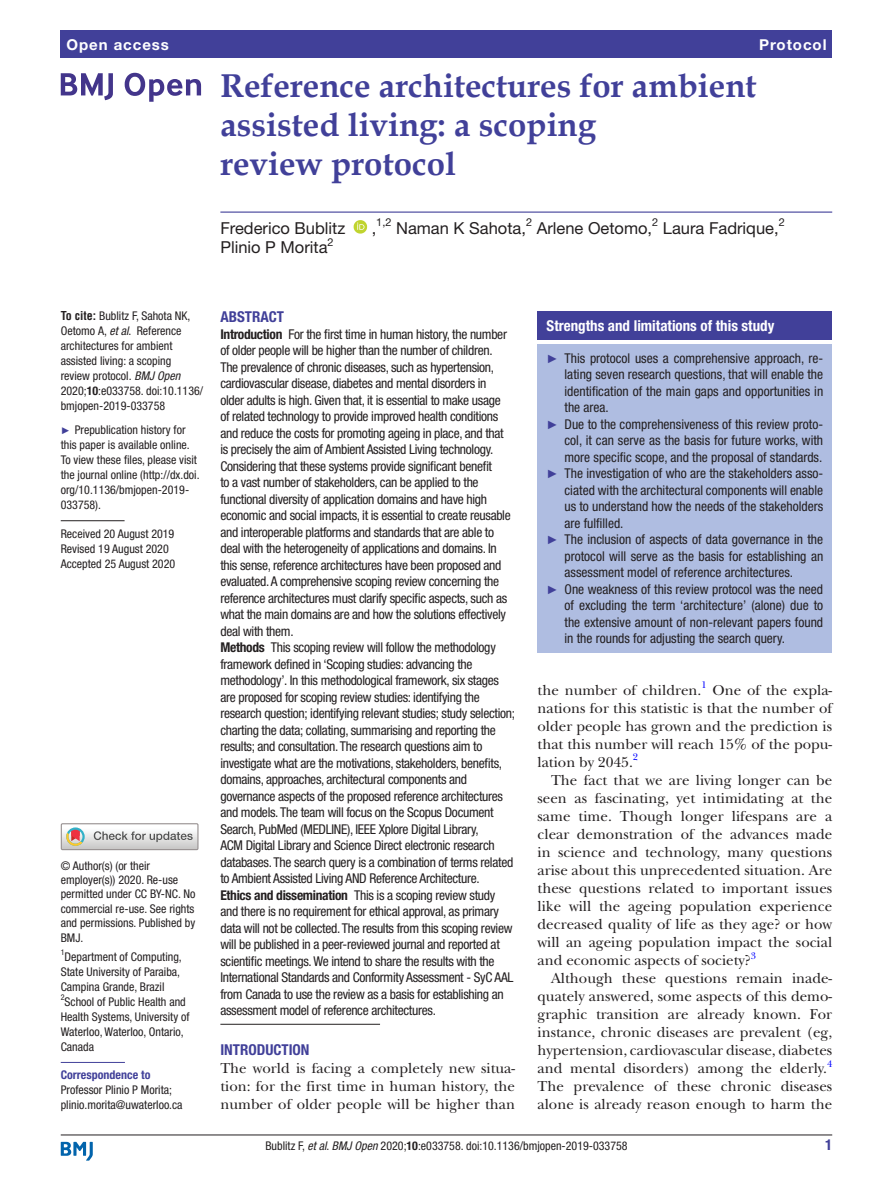
<style>
.page{position:relative;width:893px;height:1191px;background:#fff}
.page>*{position:absolute;margin:0;border:0;box-sizing:border-box;transform-origin:0 0}
.t1{font:700 33px/39px "Book Antiqua";color:#414099}
.t2{font:16.5px "Helvetica Neue LT Std";color:#231f20}
.t3{font:15px/18px "New Baskerville";color:#231f20;text-align:justify}
.t4{font:700 condensed 15px "Helvetica Neue LT Std";color:#fff}
.t5{font:700 condensed 15px "Helvetica Neue LT Std";color:#414099}
.t6{font:700 15px "Helvetica Neue LT Std";letter-spacing:.065em;color:#fff}
.t7{font:condensed 13.5px/16.5px "Helvetica Neue LT Std";letter-spacing:-.02em;color:#231f20}
.t8{font:condensed 13.5px "Helvetica Neue LT Std";color:#231f20}
.t9{font:condensed 12px/15px "Helvetica Neue LT Std";color:#231f20}
.t10{font:700 condensed 12px "Helvetica Neue LT Std";color:#414099}
.t11{font:10.95px "Helvetica Neue LT Std";color:#231f20}
.t12{font:9.9px "New Baskerville";color:#00f}
.t13{font:condensed 7.95px "Helvetica Neue LT Std";color:#231f20}
.s1{font-family:"Helvetica LT Std";font-weight:700}
.s2{font-style:italic}
.s3{font-weight:700}
.s4{font-family:"Arial";font-stretch:normal;font-size:9.75px;color:#414099}
.s5{font-family:"Arial";font-stretch:normal;font-size:12px;color:#414099}
</style>
<div class="page">
<hr style="left:61px;top:1134px;width:771px;height:1px;background:#231f20">
<svg style="left:61px;top:1141px;width:32px;height:19px"></svg>
<div style="left:61px;top:31px;width:771px;height:27px;background:#414099"></div>
<hr style="left:220px;top:211px;width:612px;height:2px;background:#414099">
<svg style="left:354px;top:220px;width:13px;height:14px"></svg>
<hr style="left:61px;top:520px;width:64px;height:1px;background:#231f20">
<hr style="left:61px;top:1062px;width:64px;height:1px;background:#414099">
<svg style="left:61px;top:73px;width:52px;height:27px"></svg>
<svg style="left:125px;top:73px;width:76px;height:29px"></svg>
<div style="left:61px;top:823px;width:138px;height:27px;border:1px solid #969090"></div>
<svg style="left:61px;top:823px;width:137px;height:26px"></svg>
<hr style="left:220px;top:1024px;width:160px;height:1px;background:#231f20">
<div style="left:538px;top:311px;width:294px;height:29px;background:#414099"></div>
<div style="left:538px;top:344px;width:294px;height:308px;background:#afbde1"></div>
<p class="t6" style="left:66px;top:35px;width:104px">Open access</p>
<p class="t6" style="left:759px;top:35px;width:69px">Protocol</p>
<h1 class="t1" style="left:220px;top:66px;width:538px">Reference architectures for ambient assisted living: a scoping<br>review protocol</h1>
<p class="t2" style="left:220px;top:218px;width:126px">Frederico Bublitz</p>
<p class="t2" style="left:372px;top:218px;width:6px">,</p>
<p class="t11" style="left:376px;top:216px;width:17px">1,2</p>
<p class="t2" style="left:396px;top:218px;width:131px">Naman K Sahota,</p>
<p class="t11" style="left:526px;top:216px;width:8px">2</p>
<p class="t2" style="left:537px;top:218px;width:117px">Arlene Oetomo,</p>
<p class="t11" style="left:652px;top:216px;width:8px">2</p>
<p class="t2" style="left:663px;top:218px;width:117px">Laura Fadrique,</p>
<p class="t11" style="left:779px;top:216px;width:8px">2</p>
<p class="t2" style="left:220px;top:237px;width:109px">Plinio P Morita</p>
<p class="t11" style="left:328px;top:235px;width:8px">2</p>
<p class="t9" style="left:61px;top:308px;width:144px"><span class="s1">To cite:</span> Bublitz F, Sahota NK,<br>Oetomo A, <span class="s2">et al</span>. Reference architectures for ambient assisted living: a scoping review protocol. <span class="s2">BMJ Open<br></span>2020;<span class="s3">10</span>:e033758. doi:10.1136/ bmjopen-2019-033758</p>
<p class="t9" style="left:61px;top:422px;width:140px"><span class="s4">►</span> Prepublication history for this paper is available online.<br>To view these files, please visit the journal online (http://dx.doi. org/10.1136/bmjopen-2019-<br>033758).</p>
<p class="t9" style="left:61px;top:526px;width:116px">Received 20 August 2019<br>Revised 19 August 2020<br>Accepted 25 August 2020</p>
<p class="t9" style="left:61px;top:858px;width:136px;line-height:14.4px">© Author(s) (or their employer(s)) 2020. Re-use permitted under CC BY-NC. No commercial re-use. See rights and permissions. Published by<br>BMJ.</p>
<p class="t13" style="left:61px;top:948px;width:5px">1</p>
<p class="t9" style="left:61px;top:949px;width:130px;text-indent:4px">Department of Computing,<br>State University of Paraiba,<br>Campina Grande, Brazil<br><sup>2</sup>School of Public Health and<br>Health Systems, University of<br>Waterloo, Waterloo, Ontario,<br>Canada</p>
<p class="t10" style="left:61px;top:1067px;width:91px">Correspondence to</p>
<p class="t9" style="left:61px;top:1082px;width:123px">Professor Plinio P Morita; plinio.morita@uwaterloo.ca</p>
<p class="t5" style="left:220px;top:308px;width:65px">ABSTRACT</p>
<p class="t7" style="left:220px;top:325px;width:296px"><span class="s3">Introduction</span> For the first time in human history, the number of older people will be higher than the number of children.<br>The prevalence of chronic diseases, such as hypertension, cardiovascular disease, diabetes and mental disorders in<br>older adults is high. Given that, it is essential to make usage<br>of related technology to provide improved health conditions and reduce the costs for promoting ageing in place, and that is precisely the aim of Ambient Assisted Living technology.<br>Considering that these systems provide significant benefit<br>to a vast number of stakeholders, can be applied to the functional diversity of application domains and have high economic and social impacts, it is essential to create reusable and interoperable platforms and standards that are able to deal with the heterogeneity of applications and domains. In this sense, reference architectures have been proposed and evaluated. A comprehensive scoping review concerning the reference architectures must clarify specific aspects, such as what the main domains are and how the solutions effectively deal with them.<br><span class="s3">Methods</span> This scoping review will follow the methodology framework defined in ‘Scoping studies: advancing the methodology’. In this methodological framework, six stages are proposed for scoping review studies: identifying the research question; identifying relevant studies; study selection; charting the data; collating, summarising and reporting the results; and consultation. The research questions aim to investigate what are the motivations, stakeholders, benefits, domains, approaches, architectural components and governance aspects of the proposed reference architectures and models. The team will focus on the Scopus Document Search, PubMed (MEDLINE), IEEE Xplore Digital Library,<br>ACM Digital Library and Science Direct electronic research databases. The search query is a combination of terms related to Ambient Assisted Living AND Reference Architecture.<br><span class="s3">Ethics and dissemination</span> This is a scoping review study and there is no requirement for ethical approval, as primary data will not be collected. The results from this scoping review will be published in a peer-reviewed journal and reported at scientific meetings. We intend to share the results with the International Standards and Conformity Assessment - SyC AAL from Canada to use the review as a basis for establishing an assessment model of reference architectures.</p>
<p class="t5" style="left:220px;top:1041px;width:91px">INTRODUCTION</p>
<p class="t3" style="left:220px;top:1059px;width:296px">The world is facing a completely new situa&shy;tion: for the first time in human history, the number of older people will be higher than</p>
<p class="t4" style="left:547px;top:317px;width:229px">Strengths and limitations of this study</p>
<p class="t8" style="left:547px;top:350px;width:278px"><span class="s5">►</span> This protocol uses a comprehensive approach, re-</p>
<p class="t8" style="left:565px;top:367px;width:260px">lating seven research questions, that will enable the</p>
<p class="t8" style="left:565px;top:383px;width:260px">identification of the main gaps and opportunities in</p>
<p class="t7" style="left:565px;top:399px;width:46px">the area.</p>
<p class="t8" style="left:547px;top:416px;width:278px"><span class="s5">►</span> Due to the comprehensiveness of this review proto-</p>
<p class="t8" style="left:565px;top:433px;width:260px">col, it can serve as the basis for future works, with</p>
<p class="t8" style="left:565px;top:449px;width:259px">more specific scope, and the proposal of standards.</p>
<p class="t8" style="left:547px;top:466px;width:278px"><span class="s5">►</span> The investigation of who are the stakeholders asso-</p>
<p class="t8" style="left:565px;top:482px;width:260px">ciated with the architectural components will enable</p>
<p class="t8" style="left:565px;top:499px;width:260px">us to understand how the needs of the stakeholders</p>
<p class="t8" style="left:565px;top:515px;width:60px">are fulfilled.</p>
<p class="t8" style="left:547px;top:532px;width:278px"><span class="s5">►</span> The inclusion of aspects of data governance in the</p>
<p class="t8" style="left:565px;top:548px;width:260px">protocol will serve as the basis for establishing an</p>
<p class="t8" style="left:565px;top:565px;width:230px">assessment model of reference architectures.</p>
<p class="t8" style="left:547px;top:581px;width:278px"><span class="s5">►</span> One weakness of this review protocol was the need</p>
<p class="t8" style="left:565px;top:598px;width:260px">of excluding the term ‘architecture’ (alone) due to</p>
<p class="t8" style="left:565px;top:614px;width:260px">the extensive amount of non-relevant papers found</p>
<p class="t8" style="left:565px;top:631px;width:222px">in the rounds for adjusting the search query.</p>
<p class="t3" style="left:538px;top:681px;width:296px">the number of children.<sup>1</sup> One of the expla&shy;nations for this statistic is that the number of older people has grown and the prediction is that this number will reach 15% of the popu&shy;lation by 2045.</p>
<p class="t12" style="left:633px;top:751px;width:7px">2</p>
<p class="t3" style="left:538px;top:771px;width:296px;text-indent:14px">The fact that we are living longer can be seen as fascinating, yet intimidating at the same time. Though longer lifespans are a clear demonstration of the advances made in science and technology, many questions arise about this unprecedented situation. Are these questions related to important issues like will the ageing population experience decreased quality of life as they age? or how will an ageing population impact the social and economic aspects of society?</p>
<p class="t12" style="left:751px;top:949px;width:7px">3</p>
<p class="t3" style="left:538px;top:969px;width:296px;text-indent:14px">Although these questions remain inade&shy;quately answered, some aspects of this demo&shy;graphic transition are already known. For instance, chronic diseases are prevalent (eg, hypertension, cardiovascular disease, diabetes and mental disorders) among the elderly.<sup>4<br></sup>The prevalence of these chronic diseases alone is already reason enough to harm the</p>
<p class="t9" style="left:265px;top:1137px;width:364px">Bublitz F, <span class="s2">et al</span>. <span class="s2">BMJ Open</span> 2020;<span class="s3">10</span>:e033758. doi:10.1136/bmjopen-2019-033758</p>
<p class="t5" style="left:825px;top:1135px;width:9px">1</p>
</div>
